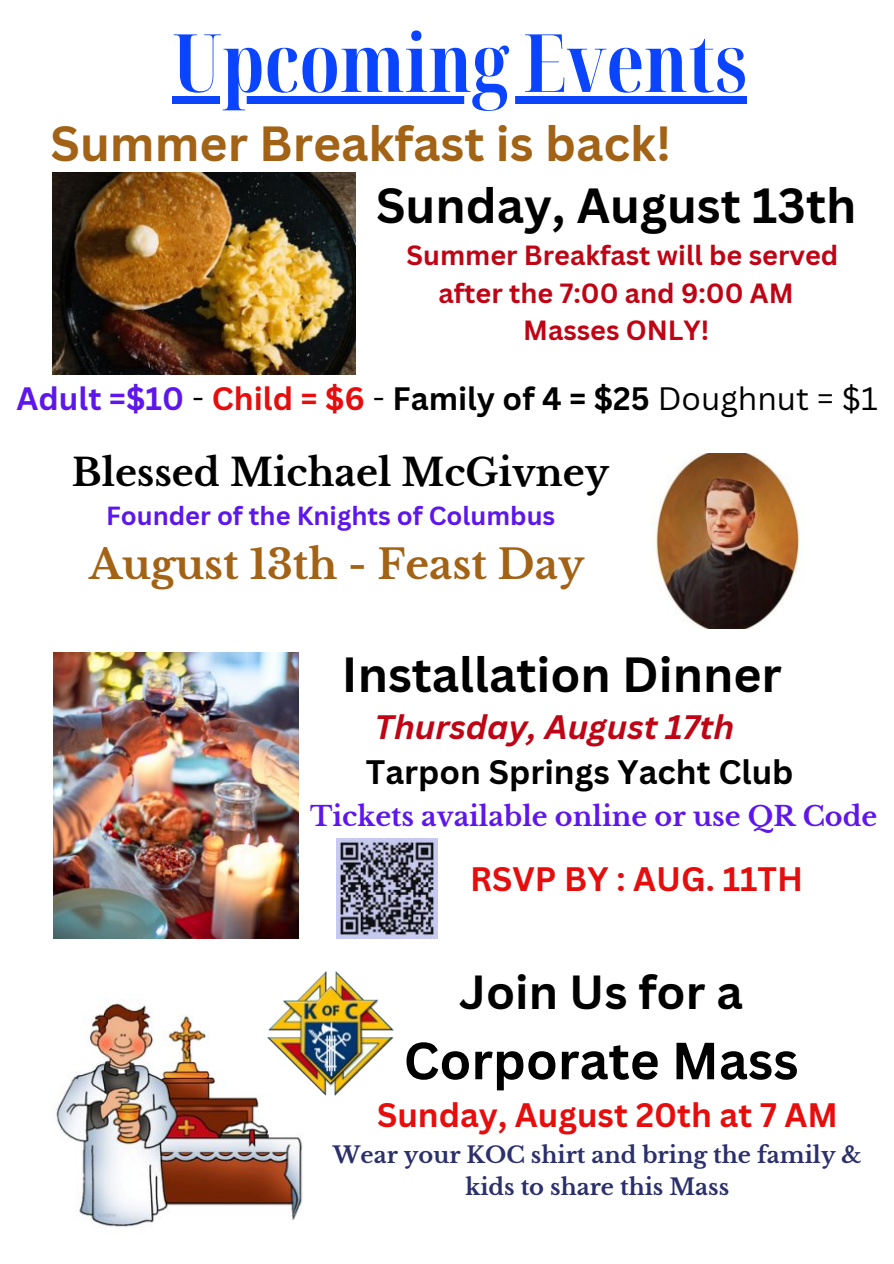
<style>
.page{position:relative;width:894px;height:1264px;background:#fff}
.page>*{position:absolute;margin:0;border:0;box-sizing:border-box;transform-origin:0 0}
.t1{font:700 extra-condensed 80.55px "Noto Serif Display";color:#0b44fe}
.t2{font:700 51px "Canva Sans";color:#000}
.t3{font:700 48px "Canva Sans";color:#000}
.t4{font:700 48px "Canva Sans";color:#a36316}
.t5{font:700 46.5px "Canva Sans";color:#000}
.t6{font:700 40.5px "Libre Baskerville";color:#a36316}
.t7{font:700 37.5px "Libre Baskerville";color:#000}
.t8{font:700 33px "Canva Sans";color:#e60d0d}
.t9{font:700 33px "Canva Sans";color:#000}
.t10{font:italic 700 33px "Canva Sans";color:#bf0515}
.t11{font:31.5px "Canva Sans";color:#000}
.t12{font:700 27px/37.2px "Canva Sans";color:#bf0515;text-align:center}
.t13{font:700 27px "Libre Baskerville";color:#5e17eb}
.t14{font:700 25.5px "Canva Sans";color:#5e17eb}
.t15{font:700 22.5px/31.5px "Libre Baskerville";color:#2b2f6c;text-align:center}
.s1{font-weight:700;color:#5e17eb}
.s2{font-weight:700;color:#e60d0d}
.s3{font-weight:700}
</style>
<div class="page">
<img style="left:53px;top:173px;width:303px;height:201px">
<img style="left:54px;top:652px;width:244px;height:286px">
<img style="left:337px;top:838px;width:100px;height:100px">
<img style="left:653px;top:453px;width:150px;height:176px">
<div style="left:173px;top:96px;width:573px;height:8px;background:#0b44fe"></div>
<img style="left:56px;top:999px;width:247px;height:228px">
<img style="left:267px;top:971px;width:126px;height:124px">
<h1 class="t1" style="left:173px;top:6px;width:575px">Upcoming Events</h1>
<h3 class="t4" style="left:51px;top:110px;width:621px">Summer Breakfast is back!</h3>
<h3 class="t3" style="left:376px;top:172px;width:481px">Sunday, August 13th</h3>
<p class="t12" style="left:406px;top:236px;width:433px">Summer Breakfast will be served after the 7:00 and 9:00 AM<br>Masses ONLY!</p>
<p class="t11" style="left:17px;top:376px;width:862px"><span class="s1">Adult =$10</span> - <span class="s2">Child = $6</span> - <span class="s3">Family of 4 = $25</span> Doughnut = $1</p>
<h3 class="t7" style="left:72px;top:449px;width:538px">Blessed Michael McGivney</h3>
<p class="t14" style="left:106px;top:498px;width:450px">Founder of the Knights of Columbus</p>
<h3 class="t6" style="left:89px;top:539px;width:496px">August 13th - Feast Day</h3>
<h3 class="t3" style="left:342px;top:640px;width:441px">Installation Dinner</h3>
<p class="t10" style="left:374px;top:703px;width:361px">Thursday, August 17th</p>
<p class="t9" style="left:366px;top:748px;width:429px">Tarpon Springs Yacht Club</p>
<p class="t13" style="left:310px;top:800px;width:568px">Tickets available online or use QR Code</p>
<p class="t8" style="left:470px;top:855px;width:334px">RSVP BY : AUG. 11TH</p>
<h3 class="t5" style="left:459px;top:959px;width:285px">Join Us for a</h3>
<h2 class="t2" style="left:403px;top:1024px;width:396px">Corporate Mass</h2>
<p class="t8" style="left:377px;top:1091px;width:462px">Sunday, August 20th at 7 AM</p>
<p class="t15" style="left:333px;top:1139px;width:530px">Wear your KOC shirt and bring the family &amp; kids to share this Mass</p>
</div>
